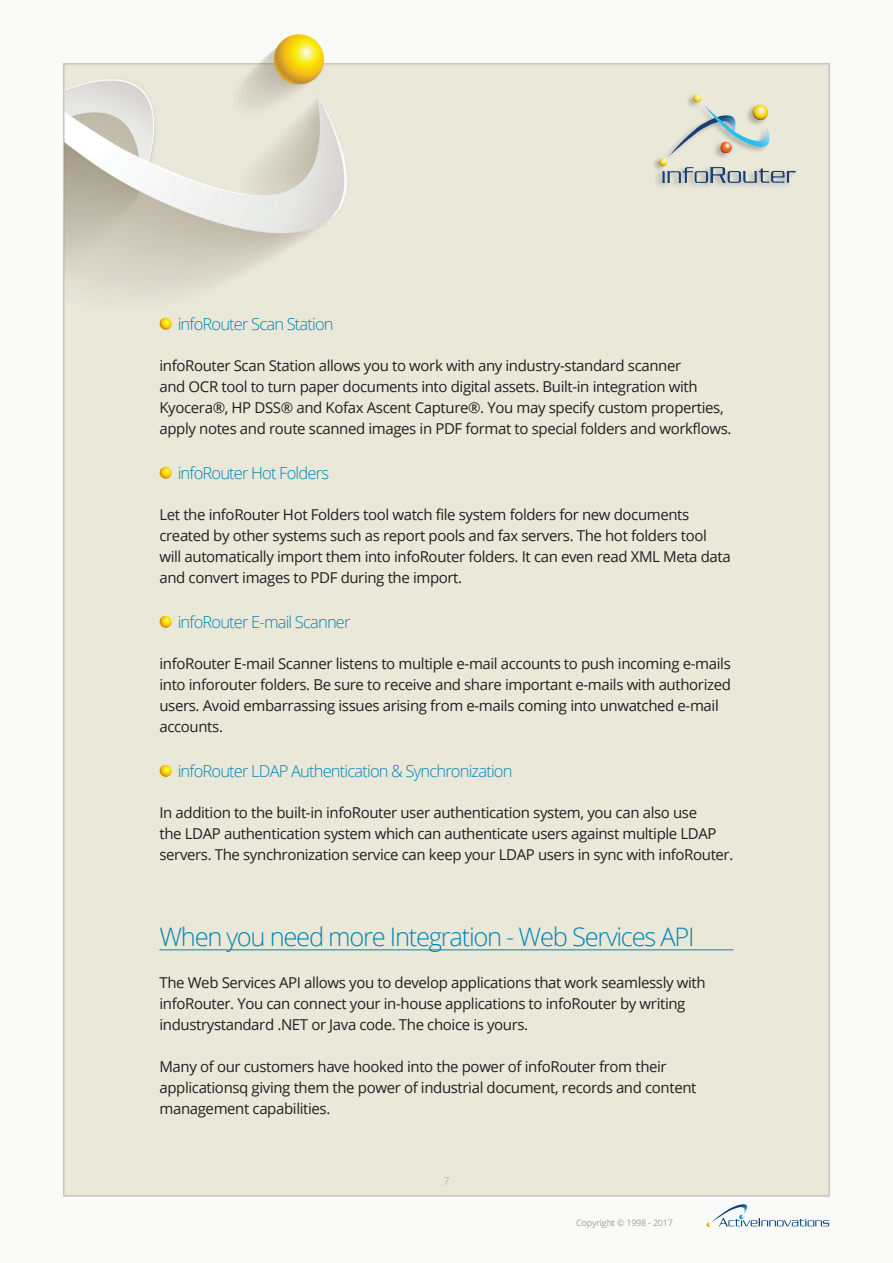
<style>
.page{position:relative;width:893px;height:1263px;background:#fff}
.page>*{position:absolute;margin:0;border:0;box-sizing:border-box;transform-origin:0 0}
.t1{font:300 25.5px "Open Sans";letter-spacing:-.05em;color:#0085b8}
.t2{font:300 16.5px "Open Sans";letter-spacing:-.05em;color:#0085b8}
.t3{font:15px/21px "Open Sans";letter-spacing:-.025em;color:#231f20}
.t4{font:300 10.5px "Open Sans";color:#a39e9a}
.t5{font:9px "Open Sans";letter-spacing:-.025em;color:#a39e9a}
</style>
<div class="page">
<img style="left:63px;top:34px;width:768px;height:1192px">
<div style="left:652px;top:93px;width:144px;height:96px;background:#231f20;opacity:.3"></div>
<img style="left:659px;top:95px;width:136px;height:87px">
<svg style="left:707px;top:1203px;width:122px;height:24px"></svg>
<hr style="left:159px;top:949px;width:574px;height:1px;background:#0085b8">
<svg style="left:159px;top:318px;width:13px;height:12px"></svg>
<svg style="left:159px;top:467px;width:13px;height:12px"></svg>
<svg style="left:159px;top:616px;width:13px;height:12px"></svg>
<svg style="left:159px;top:765px;width:13px;height:12px"></svg>
<p class="t2" style="left:178px;top:313px;width:157px">infoRouter Scan Station</p>
<p class="t3" style="left:159px;top:354px;width:573px">infoRouter Scan Station allows you to work with any industry-standard scanner<br>and OCR tool to turn paper documents into digital assets. Built-in integration with Kyocera®, HP DSS® and Kofax Ascent Capture®. You may specify custom properties, apply notes and route scanned images in PDF format to special folders and workflows.</p>
<p class="t2" style="left:178px;top:462px;width:153px">infoRouter Hot Folders</p>
<p class="t3" style="left:159px;top:503px;width:573px">Let the infoRouter Hot Folders tool watch file system folders for new documents created by other systems such as report pools and fax servers. The hot folders tool will automatically import them into infoRouter folders. It can even read XML Meta data and convert images to PDF during the import.</p>
<p class="t2" style="left:178px;top:611px;width:174px">infoRouter E-mail Scanner</p>
<p class="t3" style="left:159px;top:652px;width:573px">infoRouter E-mail Scanner listens to multiple e-mail accounts to push incoming e-mails into inforouter folders. Be sure to receive and share important e-mails with authorized users. Avoid embarrassing issues arising from e-mails coming into unwatched e-mail accounts.</p>
<p class="t2" style="left:178px;top:760px;width:336px">infoRouter LDAP Authentication &amp; Synchronization</p>
<p class="t3" style="left:159px;top:801px;width:575px">In addition to the built-in infoRouter user authentication system, you can also use<br>the LDAP authentication system which can authenticate users against multiple LDAP servers. The synchronization service can keep your LDAP users in sync with infoRouter.</p>
<h1 class="t1" style="left:159px;top:919px;width:537px">When you need more Integration - Web Services API</h1>
<p class="t3" style="left:159px;top:972px;width:548px">The Web Services API allows you to develop applications that work seamlessly with infoRouter. You can connect your in-house applications to infoRouter by writing industrystandard .NET or Java code. The choice is yours.</p>
<p class="t3" style="left:159px;top:1056px;width:539px">Many of our customers have hooked into the power of infoRouter from their applicationsq giving them the power of industrial document, records and content management capabilities.</p>
<p class="t4" style="left:443px;top:1174px;width:7px">7</p>
<p class="t5" style="left:576px;top:1216px;width:98px">Copyright © 1998 - 2017</p>
</div>
